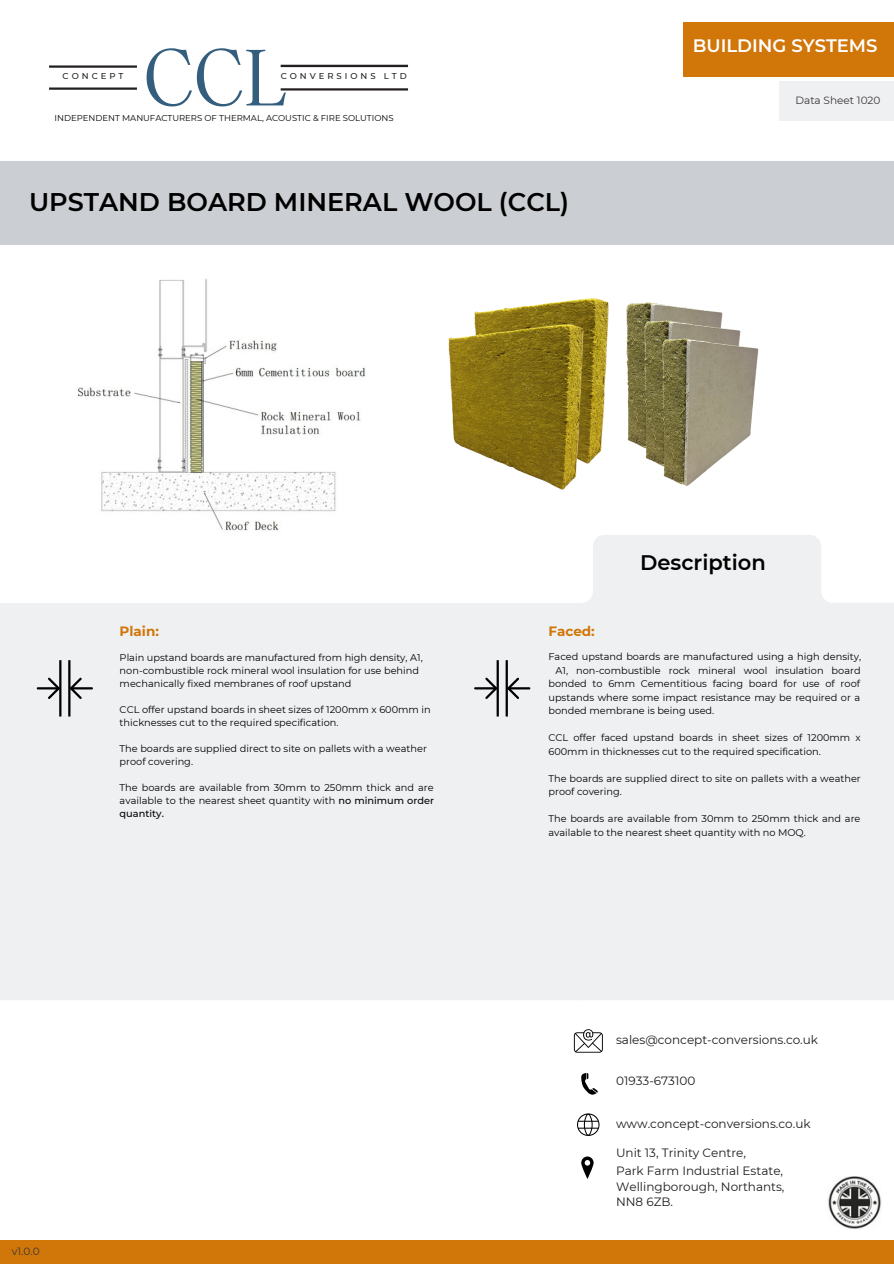
<style>
.page{position:relative;width:894px;height:1264px;background:#fff}
.page>*{position:absolute;margin:0;border:0;box-sizing:border-box;transform-origin:0 0}
.t1{font:100 89.7px "Argent CF";color:#345e7d}
.t2{font:600 25.5px "Montserrat";color:#000}
.t3{font:600 21px "Montserrat";color:#000}
.t4{font:600 18px "Montserrat";color:#fff}
.t5{font:700 13.5px "Montserrat";color:#d17609}
.t6{font:12px "Montserrat";color:#1d1d1f}
.t7{font:10.5px "Montserrat";color:#393536}
.t8{font:9.75px/13px "Montserrat";color:#000}
.t9{font:8.55px "Montserrat";color:#000}
.t10{font:500 8.55px "Montserrat";letter-spacing:.35em;color:#231f20}
.s1{font-weight:500}
</style>
<div class="page">
<svg style="left:577px;top:1113px;width:22px;height:22px"></svg>
<svg style="left:581px;top:1156px;width:12px;height:22px"></svg>
<svg style="left:573px;top:1029px;width:29px;height:23px"></svg>
<svg style="left:581px;top:1073px;width:16px;height:22px"></svg>
<svg style="left:0;top:535px;width:893px;height:465px;fill:#eff0f2"></svg>
<div style="left:0;top:1239px;width:893px;height:24px;background:#d17609"></div>
<div style="left:0;top:161px;width:893px;height:83px;background:#cbced2"></div>
<div style="left:683px;top:22px;width:210px;height:54px;background:#d17609"></div>
<img style="left:828px;top:1176px;width:52px;height:52px">
<div style="left:779px;top:81px;width:114px;height:40px;background:#eff0f2"></div>
<hr style="left:49px;top:65px;width:88px;height:3px;background:#231f20">
<hr style="left:49px;top:87px;width:88px;height:3px;background:#231f20">
<hr style="left:280px;top:65px;width:128px;height:2px;background:#231f20">
<hr style="left:280px;top:88px;width:128px;height:3px;background:#231f20">
<svg style="left:483px;top:675px;width:16px;height:26px"></svg>
<hr style="left:475px;top:687px;width:21px;height:2px;background:#000">
<hr style="left:496px;top:660px;width:2px;height:56px;background:#000">
<hr style="left:505px;top:660px;width:2px;height:56px;background:#000">
<svg style="left:505px;top:675px;width:16px;height:26px"></svg>
<hr style="left:508px;top:687px;width:21px;height:2px;background:#000">
<svg style="left:46px;top:675px;width:16px;height:26px"></svg>
<hr style="left:38px;top:687px;width:21px;height:2px;background:#000">
<hr style="left:59px;top:660px;width:2px;height:56px;background:#000">
<hr style="left:68px;top:660px;width:2px;height:56px;background:#000">
<svg style="left:68px;top:675px;width:16px;height:26px"></svg>
<hr style="left:71px;top:687px;width:21px;height:2px;background:#000">
<img style="left:626px;top:302px;width:133px;height:184px">
<img style="left:448px;top:298px;width:161px;height:192px">
<img style="left:65px;top:279px;width:305px;height:257px">
<p class="t1" style="left:143px;top:18px;width:146px">CCL</p>
<p class="t10" style="left:63px;top:71px;width:62px">CONCEPT</p>
<p class="t9" style="left:55px;top:112px;width:340px">INDEPENDENT MANUFACTURERS OF THERMAL, ACOUSTIC &amp; FIRE SOLUTIONS</p>
<p class="t10" style="left:280px;top:71px;width:128px">CONVERSIONS LTD</p>
<p class="t2" style="left:29px;top:186px;width:541px">UPSTAND BOARD MINERAL WOOL (CCL)</p>
<p class="t4" style="left:692px;top:34px;width:186px">BUILDING SYSTEMS</p>
<p class="t7" style="left:795px;top:94px;width:87px">Data Sheet 1020</p>
<p class="t3" style="left:640px;top:550px;width:127px">Description</p>
<p class="t5" style="left:120px;top:622px;width:41px">Plain:</p>
<p class="t5" style="left:548px;top:622px;width:48px">Faced:</p>
<p class="t8" style="left:120px;top:651px;width:304px">Plain upstand boards are manufactured from high density, A1, non-combustible rock mineral wool insulation for use behind mechanically fixed membranes of roof upstand</p>
<p class="t8" style="left:120px;top:703px;width:312px">CCL offer upstand boards in sheet sizes of 1200mm x 600mm in thicknesses cut to the required specification.</p>
<p class="t8" style="left:120px;top:742px;width:309px">The boards are supplied direct to site on pallets with a weather proof covering.</p>
<p class="t8" style="left:120px;top:781px;width:316px;text-align:justify">The boards are available from 30mm to 250mm thick and are available to the nearest sheet quantity with <span class="s1">no minimum order quantity.</span></p>
<p class="t8" style="left:548px;top:650px;width:314px">Faced upstand boards are manufactured using a high density,</p>
<p class="t8" style="left:555px;top:663px;width:306px">A1, non-combustible rock mineral wool insulation board</p>
<p class="t8" style="left:548px;top:677px;width:313px">bonded to 6mm Cementitious facing board for use of roof</p>
<p class="t8" style="left:548px;top:690px;width:313px">upstands where some impact resistance may be required or a</p>
<p class="t8" style="left:548px;top:704px;width:167px">bonded membrane is being used.</p>
<p class="t8" style="left:548px;top:731px;width:313px;line-height:13.5px">CCL offer faced upstand boards in sheet sizes of 1200mm x<br>600mm in thicknesses cut to the required specification.</p>
<p class="t8" style="left:548px;top:771px;width:314px;line-height:13.5px">The boards are supplied direct to site on pallets with a weather proof covering.</p>
<p class="t8" style="left:548px;top:812px;width:313px;line-height:13.5px">The boards are available from 30mm to 250mm thick and are available to the nearest sheet quantity with no MOQ.</p>
<p class="t6" style="left:616px;top:1032px;width:203px">sales@concept-conversions.co.uk</p>
<p class="t6" style="left:616px;top:1073px;width:81px">01933-673100</p>
<p class="t7" style="left:12px;top:1245px;width:29px">v1.0.0</p>
<p class="t6" style="left:616px;top:1115px;width:196px">www.concept-conversions.co.uk</p>
<p class="t6" style="left:616px;top:1145px;width:131px">Unit 13, Trinity Centre,</p>
<p class="t6" style="left:616px;top:1163px;width:168px">Park Farm Industrial Estate,</p>
<p class="t6" style="left:616px;top:1178px;width:170px">Wellingborough, Northants,</p>
<p class="t6" style="left:616px;top:1194px;width:59px">NN8 6ZB.</p>
</div>
